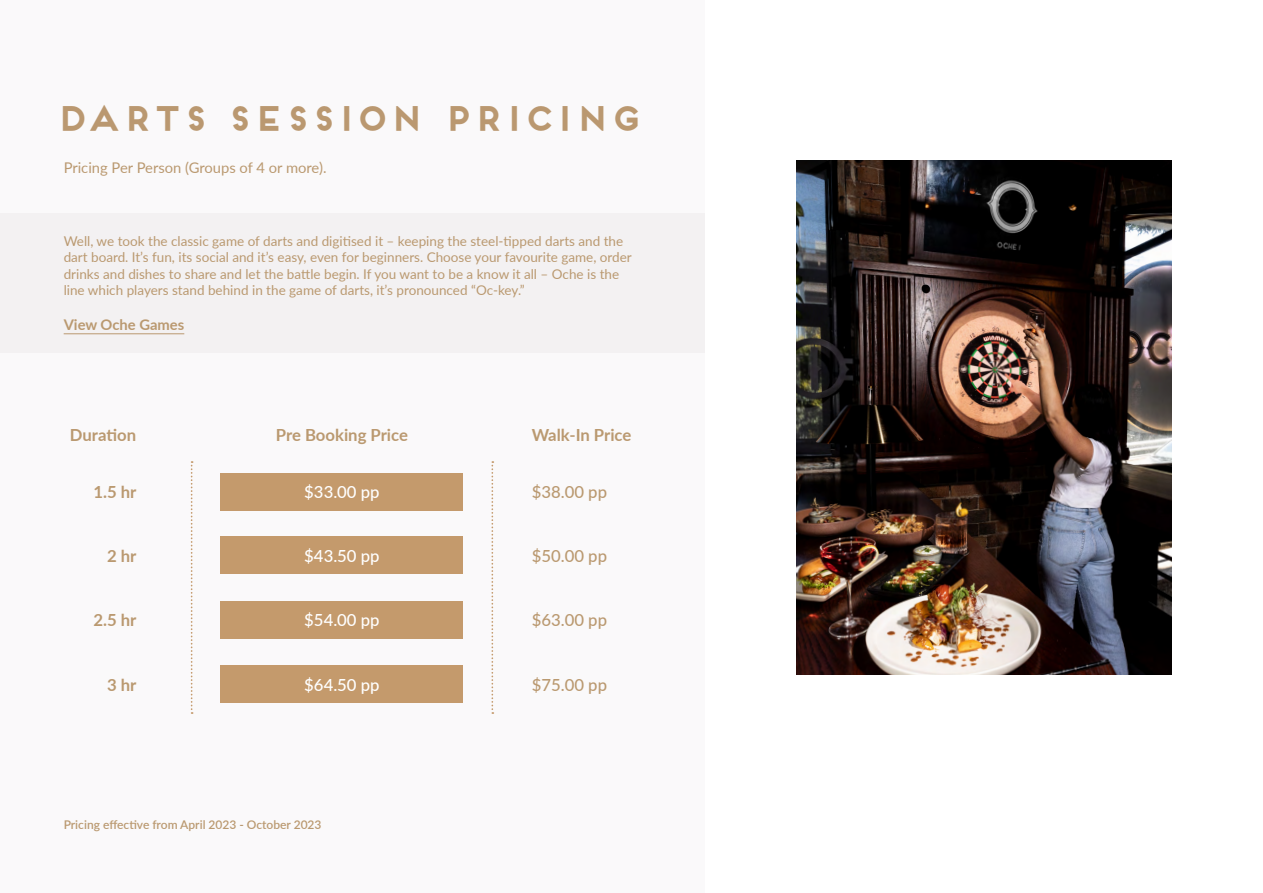
<style>
.page{position:relative;width:1263px;height:893px;background:#fff}
.page>*{position:absolute;margin:0;border:0;box-sizing:border-box;transform-origin:0 0}
.t1{font:700 33px "Frontage";color:#ba9870}
.t2{font:700 16.65px "Lato";color:#ba9970}
.t3{font:500 16.65px "Lato";color:#fff}
.t4{font:500 16.65px "Lato";color:#ba9970}
.t5{font:14.7px "Lato";color:#ba9970}
.t6{font:700 14.7px "Lato";color:#ba9970}
.t7{font:13.5px/16.5px "Lato";color:#ba9970}
.t8{font:600 12px "Lato";color:#ba9970}
</style>
<div class="page">
<div style="left:0;top:0;width:705px;height:893px;background:#faf9fa"></div>
<img style="left:796px;top:161px;width:375px;height:514px">
<div style="left:0;top:213px;width:705px;height:139px;background:#f3f1f2"></div>
<svg style="left:191px;top:461px;width:2px;height:253px"></svg>
<svg style="left:491px;top:461px;width:2px;height:253px"></svg>
<div style="left:220px;top:473px;width:243px;height:37px;background:#c49a6c"></div>
<div style="left:220px;top:537px;width:243px;height:37px;background:#c49a6c"></div>
<div style="left:220px;top:601px;width:243px;height:37px;background:#c49a6c"></div>
<div style="left:220px;top:665px;width:243px;height:37px;background:#c49a6c"></div>
<hr style="left:64px;top:333px;width:120px;height:1px;background:#ba9970">
<h1 class="t1" style="left:54px;top:98px;width:589px">DARTS SESSION PRICING</h1>
<p class="t5" style="left:64px;top:157px;width:264px">Pricing Per Person (Groups of 4 or more).</p>
<p class="t7" style="left:64px;top:232px;width:570px">Well, we took the classic game of darts and digitised it – keeping the steel-tipped darts and the dart board. It’s fun, its social and it’s easy, even for beginners. Choose your favourite game, order drinks and dishes to share and let the battle begin. If you want to be a know it all – Oche is the line which players stand behind in the game of darts, it’s pronounced “Oc-key.”</p>
<p class="t6" style="left:64px;top:314px;width:122px">View Oche Games</p>
<p class="t2" style="left:70px;top:423px;width:68px">Duration</p>
<p class="t2" style="left:532px;top:423px;width:101px">Walk-In Price</p>
<p class="t2" style="left:276px;top:423px;width:134px">Pre Booking Price</p>
<p class="t2" style="left:94px;top:479px;width:44px">1.5 hr</p>
<p class="t3" style="left:304px;top:480px;width:77px">$33.00 pp</p>
<p class="t4" style="left:532px;top:480px;width:77px">$38.00 pp</p>
<p class="t2" style="left:107px;top:544px;width:31px">2 hr</p>
<p class="t3" style="left:304px;top:544px;width:77px">$43.50 pp</p>
<p class="t4" style="left:532px;top:544px;width:77px">$50.00 pp</p>
<p class="t2" style="left:94px;top:608px;width:44px">2.5 hr</p>
<p class="t3" style="left:304px;top:608px;width:77px">$54.00 pp</p>
<p class="t4" style="left:532px;top:608px;width:77px">$63.00 pp</p>
<p class="t2" style="left:107px;top:672px;width:31px">3 hr</p>
<p class="t3" style="left:304px;top:673px;width:77px">$64.50 pp</p>
<p class="t4" style="left:532px;top:673px;width:77px">$75.00 pp</p>
<p class="t8" style="left:64px;top:816px;width:259px">Pricing effective from April 2023 - October 2023</p>
</div>
